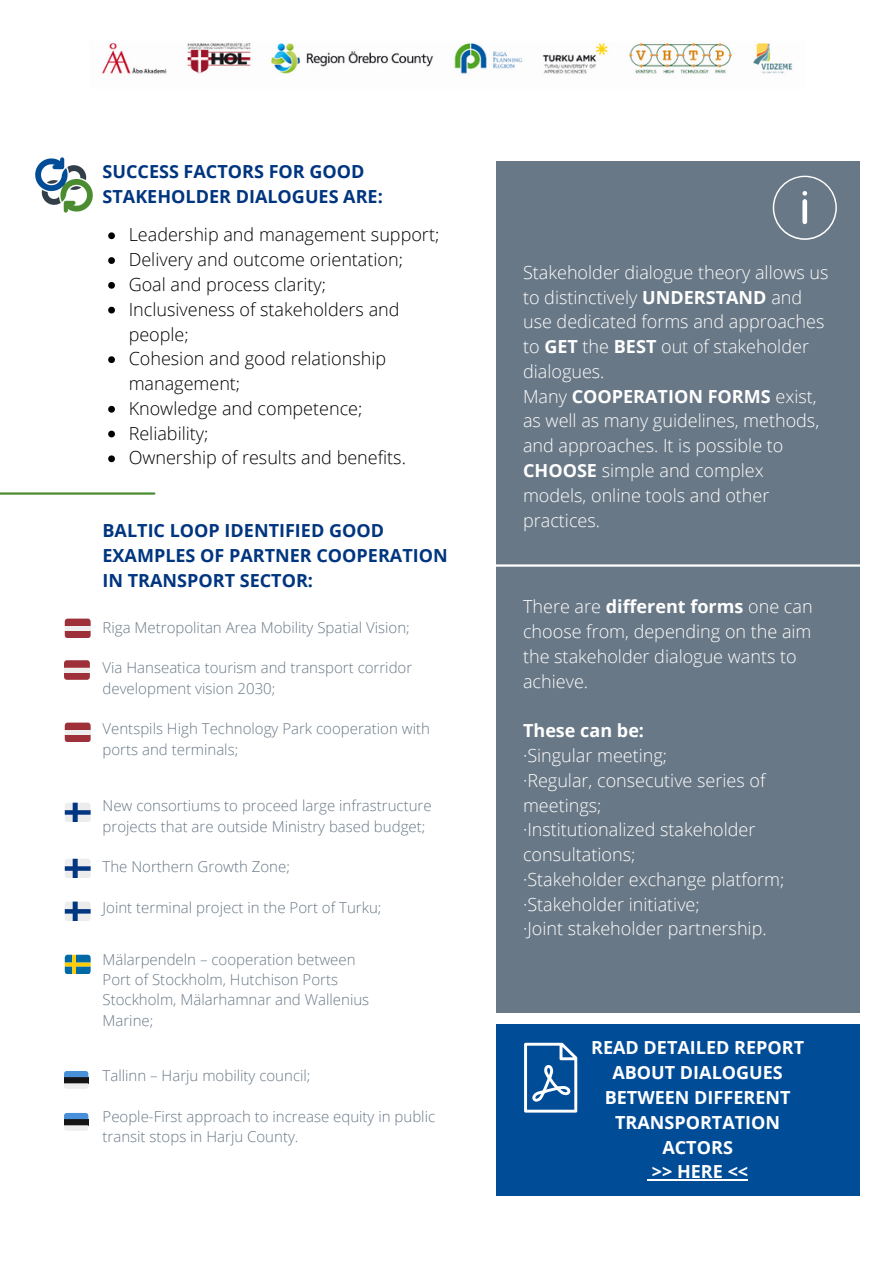
<style>
.page{position:relative;width:894px;height:1264px;background:#fff}
.page>*{position:absolute;margin:0;border:0;box-sizing:border-box;transform-origin:0 0}
.t1{font:300 18px/24.8px "Open Sans";color:#fff}
.t2{font:300 18px/24.8px "Open Sans";color:#000}
.t3{font:700 18px/24.8px "Open Sans";color:#003580}
.t4{font:700 18px/24.8px "Open Sans";color:#fff;text-align:center}
.t5{font:300 15px/20.2px "Open Sans";color:#697886}
.s1{font-weight:700}
</style>
<div class="page">
<div style="left:496px;top:161px;width:363px;height:851px;background:#697886"></div>
<svg style="left:772px;top:176px;width:64px;height:64px"></svg>
<svg style="left:65px;top:618px;width:26px;height:19px"></svg>
<hr style="left:65px;top:626px;width:26px;height:4px;background:#eee">
<svg style="left:65px;top:802px;width:26px;height:19px"></svg>
<svg style="left:65px;top:954px;width:26px;height:19px"></svg>
<div style="left:64px;top:1077px;width:24px;height:6px;background:#141414"></div>
<svg style="left:64px;top:1071px;width:24px;height:6px"></svg>
<svg style="left:64px;top:1083px;width:24px;height:5px"></svg>
<hr style="left:0;top:492px;width:154px;height:2px;background:#4c8d30">
<hr style="left:490px;top:564px;width:391px;height:2px;background:#fff">
<img style="left:35px;top:157px;width:58px;height:56px">
<svg style="left:64px;top:660px;width:26px;height:19px"></svg>
<div style="left:64px;top:667px;width:26px;height:5px;background:#eee"></div>
<svg style="left:65px;top:722px;width:26px;height:19px"></svg>
<hr style="left:65px;top:730px;width:26px;height:4px;background:#eee">
<svg style="left:65px;top:858px;width:26px;height:19px"></svg>
<svg style="left:65px;top:901px;width:26px;height:19px"></svg>
<div style="left:64px;top:1119px;width:24px;height:6px;background:#141414"></div>
<svg style="left:64px;top:1113px;width:24px;height:6px"></svg>
<svg style="left:64px;top:1125px;width:24px;height:5px"></svg>
<svg style="left:108px;top:232px;width:7px;height:7px"></svg>
<svg style="left:108px;top:257px;width:7px;height:7px"></svg>
<svg style="left:108px;top:282px;width:7px;height:7px"></svg>
<svg style="left:108px;top:307px;width:7px;height:6px"></svg>
<svg style="left:108px;top:356px;width:7px;height:7px"></svg>
<svg style="left:108px;top:406px;width:7px;height:6px"></svg>
<svg style="left:108px;top:430px;width:7px;height:7px"></svg>
<svg style="left:108px;top:455px;width:7px;height:7px"></svg>
<div style="left:496px;top:1024px;width:362px;height:171px;background:#004c97"></div>
<svg style="left:647px;top:1179px;width:30px;height:1px"></svg>
<hr style="left:677px;top:1179px;width:50px;height:1px;background:#fff">
<svg style="left:727px;top:1179px;width:21px;height:1px"></svg>
<img style="left:102px;top:42px;width:691px;height:32px">
<svg style="left:524px;top:1042px;width:53px;height:70px"></svg>
<p class="t3" style="left:102px;top:159px;width:282px">SUCCESS FACTORS FOR GOOD<br>STAKEHOLDER DIALOGUES ARE:</p>
<p class="t2" style="left:129px;top:222px;width:312px">Leadership and management support;</p>
<p class="t2" style="left:129px;top:247px;width:276px">Delivery and outcome orientation;</p>
<p class="t2" style="left:129px;top:271px;width:199px">Goal and process clarity;</p>
<p class="t2" style="left:129px;top:296px;width:272px">Inclusiveness of stakeholders and people;</p>
<p class="t2" style="left:129px;top:346px;width:259px">Cohesion and good relationship management;</p>
<p class="t2" style="left:129px;top:395px;width:235px">Knowledge and competence;</p>
<p class="t2" style="left:129px;top:420px;width:81px">Reliability;</p>
<p class="t2" style="left:129px;top:445px;width:279px">Ownership of results and benefits.</p>
<p class="t3" style="left:102px;top:518px;width:346px">BALTIC LOOP IDENTIFIED GOOD<br>EXAMPLES OF PARTNER COOPERATION<br>IN TRANSPORT SECTOR:</p>
<p class="t5" style="left:102px;top:617px;width:309px">Riga Metropolitan Area Mobility Spatial Vision;</p>
<p class="t5" style="left:102px;top:657px;width:311px">Via Hanseatica tourism and transport corridor development vision 2030;</p>
<p class="t5" style="left:102px;top:718px;width:329px">Ventspils High Technology Park cooperation with ports and terminals;</p>
<p class="t5" style="left:102px;top:795px;width:330px">New consortiums to proceed large infrastructure projects that are outside Ministry based budget;</p>
<p class="t5" style="left:102px;top:856px;width:189px">The Northern Growth Zone;</p>
<p class="t5" style="left:102px;top:896px;width:280px">Joint terminal project in the Port of Turku;</p>
<p class="t5" style="left:102px;top:948px;width:268px">Mälarpendeln – cooperation between<br>Port of Stockholm, Hutchison Ports<br>Stockholm, Mälarhamnar and Wallenius<br>Marine;</p>
<p class="t5" style="left:102px;top:1065px;width:209px">Tallinn – Harju mobility council;</p>
<p class="t5" style="left:102px;top:1105px;width:334px">People-First approach to increase equity in public transit stops in Harju County.</p>
<p class="t1" style="left:523px;top:259px;width:307px">Stakeholder dialogue theory allows us to distinctively <span class="s1">UNDERSTAND</span> and use dedicated forms and approaches to <span class="s1">GET</span> the <span class="s1">BEST</span> out of stakeholder dialogues.</p>
<p class="t1" style="left:523px;top:383px;width:297px">Many <span class="s1">COOPERATION FORMS</span> exist, as well as many guidelines, methods, and approaches. It is possible to<br><span class="s1">CHOOSE</span> simple and complex models, online tools and other practices.</p>
<p class="t1" style="left:523px;top:594px;width:291px">There are <span class="s1">different forms</span> one can choose from, depending on the aim the stakeholder dialogue wants to achieve.</p>
<p class="t4" style="left:523px;top:718px;width:122px">These can be:</p>
<p class="t1" style="left:523px;top:742px;width:146px">·Singular meeting;</p>
<p class="t1" style="left:523px;top:767px;width:244px">·Regular, consecutive series of meetings;</p>
<p class="t1" style="left:523px;top:817px;width:234px">·Institutionalized stakeholder consultations;</p>
<p class="t1" style="left:523px;top:866px;width:263px">·Stakeholder exchange platform;</p>
<p class="t1" style="left:523px;top:891px;width:178px">·Stakeholder initiative;</p>
<p class="t1" style="left:523px;top:916px;width:245px">·Joint stakeholder partnership.</p>
<p class="t4" style="left:591px;top:1035px;width:214px">READ DETAILED REPORT<br>ABOUT DIALOGUES<br>BETWEEN DIFFERENT<br>TRANSPORTATION<br>ACTORS</p>
<p class="t4" style="left:651px;top:1158px;width:98px">&gt;&gt; HERE &lt;&lt;</p>
</div>
